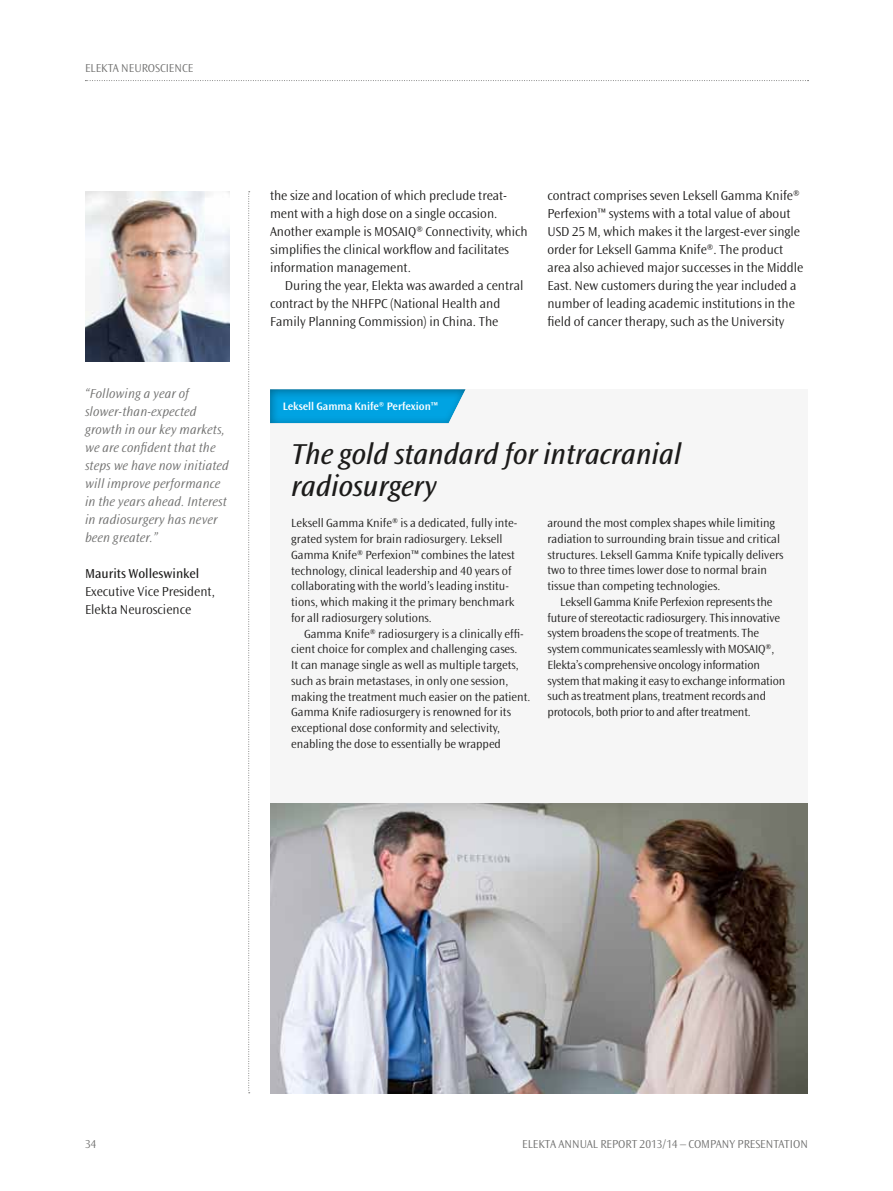
<style>
.page{position:relative;width:893px;height:1191px;background:#fff}
.page>*{position:absolute;margin:0;border:0;box-sizing:border-box;transform-origin:0 0}
.t1{font:italic 30px/31.5px "Ocean Sans Std";letter-spacing:-.005em;color:#1c1b1a}
.t2{font:300 13.5px/18px "Ocean Sans Std";color:#1c1b1a}
.t3{font:italic 300 13.5px/18px "Ocean Sans Std";letter-spacing:.01em;color:#70706f}
.t4{font:13.5px "Ocean Sans Std";color:#1c1b1a}
.t5{font:300 12.3px/15.8px "Ocean Sans Std";color:#1c1b1a}
.t6{font:300 12px "Ocean Sans Std";color:#70706f}
.t7{font:600 11.25px "Ocean Sans Std";color:#fff}
</style>
<div class="page">
<div style="left:270px;top:389px;width:538px;height:415px;background:#f6f6f6"></div>
<div style="left:270px;top:386px;width:198px;height:38px;background:#1c1b1a;opacity:.45"></div>
<img style="left:270px;top:804px;width:538px;height:289px">
<img style="left:85px;top:191px;width:145px;height:170px">
<svg style="left:248px;top:191px;width:2px;height:902px"></svg>
<svg style="left:85px;top:80px;width:723px;height:1px"></svg>
<p class="t6" style="left:85px;top:61px;width:12px">Elekta</p>
<p class="t6" style="left:121px;top:61px;width:46px">Neuroscience</p>
<p class="t3" style="left:85px;top:385px;width:145px">“Following a year of slower-than-expected growth in our key markets, we are confident that the steps we have now initiated will improve performance in the years ahead. Interest in radiosurgery has never been greater.”</p>
<p class="t4" style="left:85px;top:566px;width:116px">Maurits Wolleswinkel</p>
<p class="t2" style="left:85px;top:583px;width:131px">Executive Vice President,<br>Elekta Neuroscience</p>
<p class="t2" style="left:270px;top:187px;width:259px">the size and location of which preclude treat&shy;ment with a high dose on a single occasion.<br>Another example is MOSAIQ® Connectivity, which simplifies the clinical workflow and facilitates information management.</p>
<p class="t2" style="left:270px;top:277px;width:255px;text-indent:15px">During the year, Elekta was awarded a central contract by the NHFPC (National Health and<br>Family Planning Commission) in China. The</p>
<p class="t2" style="left:547px;top:187px;width:257px">contract comprises seven Leksell Gamma Knife® Perfexion™ systems with a total value of about USD 25 M , which makes it the largest-ever single order for Leksell Gamma Knife®. The product area also achieved major successes in the M iddle East. New customers during the year included a number of leading academic institutions in the field of cancer therapy, such as the U niversity</p>
<p class="t7" style="left:283px;top:400px;width:157px">Leksell Gamma Knife® Perfexion™</p>
<h1 class="t1" style="left:291px;top:439px;width:392px">The gold standard for intracranial radiosurgery</h1>
<p class="t5" style="left:291px;top:515px;width:228px">Leksell Gamma Knife® is a dedicated, fully inte&shy;grated system for brain radiosurgery. Leksell Gamma Knife® Perfexion™ combines the latest technology, clinical leadership and 40 years of collaborating with the world’s leading institu&shy;tions, which making it the primary benchmark for all radiosurgery solutions.</p>
<p class="t5" style="left:291px;top:626px;width:241px;text-indent:13px">Gamma Knife® radiosurgery is a clinically effi&shy;cient choice for complex and challenging cases.<br>It can manage single as well as multiple targets, such as brain metastases, in only one session, making the treatment much easier on the patient.<br>Gamma Knife radiosurgery is renowned for its exceptional dose conformity and selectivity, enabling the dose to essentially be wrapped</p>
<p class="t5" style="left:547px;top:515px;width:238px">around the most complex shapes while limiting radiation to surrounding brain tissue and critical structures. Leksell Gamma Knife typically delivers two to three times lower dose to normal brain tissue than competing technologies.</p>
<p class="t5" style="left:547px;top:594px;width:239px;text-indent:13px">Leksell Gamma Knife Perfexion represents the future of stereotactic radiosurgery. This innovative system broadens the scope of treatments. The system communicates seamlessly with MOSAIQ®, Elekta’s comprehensive oncology information system that making it easy to exchange information such as treatment plans, treatment records and protocols, both prior to and after treatment.</p>
<p class="t6" style="left:85px;top:1137px;width:13px">34</p>
<p class="t6" style="left:522px;top:1137px;width:12px">Elekta</p>
<p class="t6" style="left:558px;top:1137px;width:208px">Ann ual Report 2013/14 – Company presentati</p>
<p class="t6" style="left:793px;top:1137px;width:14px">on</p>
</div>
